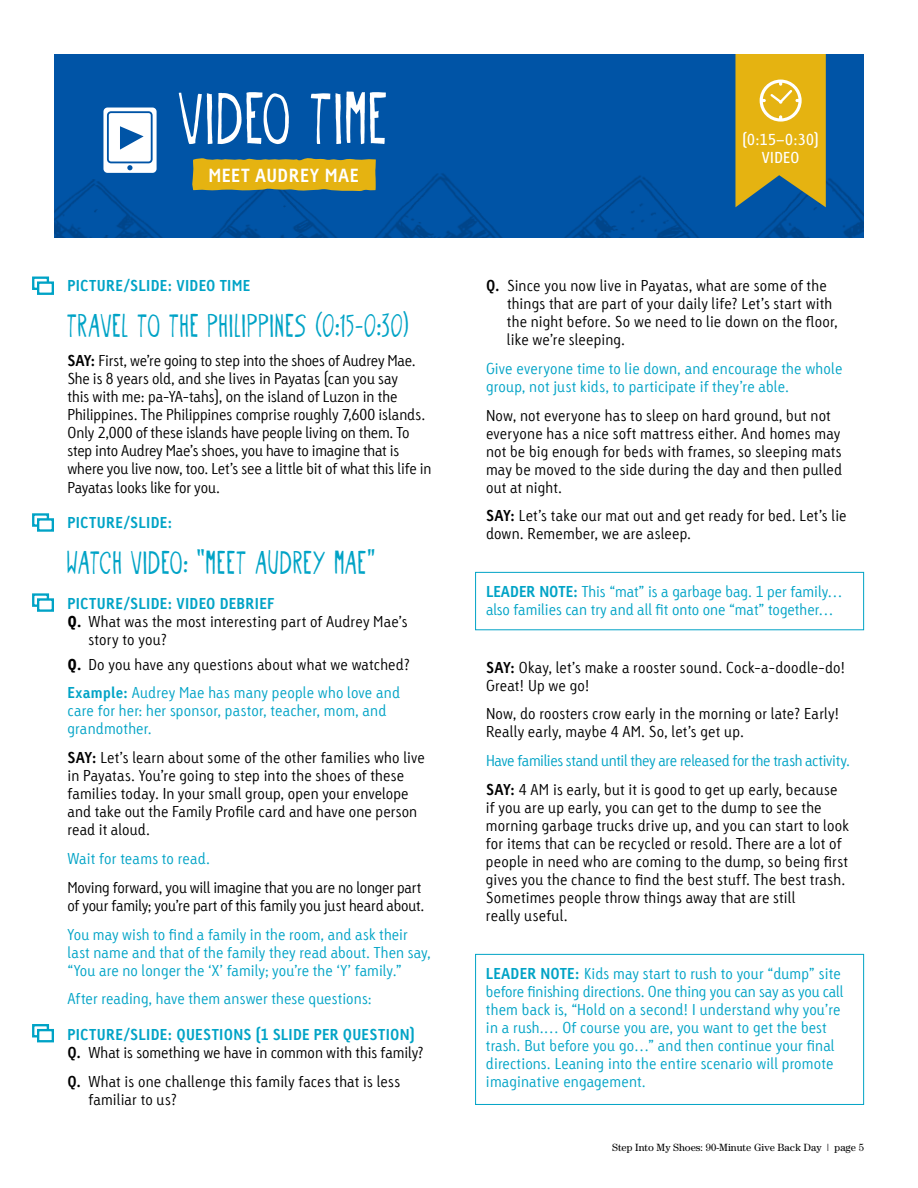
<style>
.page{position:relative;width:918px;height:1188px;background:#fff}
.page>*{position:absolute;margin:0;border:0;box-sizing:border-box;transform-origin:0 0}
.t1{font:80.7px "Oyster";letter-spacing:.025em;color:#fff}
.t2{font:36px "Oyster";letter-spacing:.025em;color:#00a3c6}
.t3{font:18px "Linotype Tetria Bold Tab";letter-spacing:.03em;color:#fff}
.t4{font:300 15px/18px "Tetria LT Com";letter-spacing:.01em;color:#000}
.t5{font:300 15px/18px "Tetria LT Com";letter-spacing:.005em;color:#00a3c6}
.t6{font:300 15px/18px "Tetria LT Com";letter-spacing:-.01em;color:#000}
.t7{font:300 15px/18px "Tetria LT Com";letter-spacing:-.015em;color:#000}
.t8{font:300 15px/28.8px "Tetria LT Com";letter-spacing:-.015em;color:#00a3c6}
.t9{font:700 15px "Tetria LT Com";letter-spacing:.02em;color:#00a3c6}
.t10{font:15px/18px "Linotype Tetria Regular Tab";letter-spacing:.03em;color:#fff;text-align:center}
.t11{font:10.5px "Century Std";color:#000}
.s1{font-weight:700}
.s2{font-weight:900}
.s3{font-weight:700;color:#00a3c6}
.s4{color:#00a3c6}
.s5{font-weight:700;color:#000}
.s6{color:#000}
</style>
<div class="page">
<div style="left:54px;top:54px;width:810px;height:183px;background:#0054a6"></div>
<img style="left:54px;top:173px;width:810px;height:64px">
<svg style="left:192px;top:158px;width:184px;height:33px;background:#d3ab1c"></svg>
<svg style="left:103px;top:108px;width:54px;height:65px;background:#cbdcec"></svg>
<svg style="left:735px;top:54px;width:91px;height:153px;background:#ccab29"></svg>
<div style="left:475px;top:572px;width:389px;height:58px;border:1px solid #00a3c6"></div>
<div style="left:475px;top:954px;width:389px;height:151px;border:1px solid #00a3c6"></div>
<div style="left:32px;top:1024px;width:17px;height:13px;border:2px solid #00a3c6"></div>
<div style="left:37px;top:1029px;width:17px;height:13px;background:#fff;border:2px solid #00a3c6"></div>
<div style="left:32px;top:513px;width:17px;height:14px;border:2px solid #00a3c6"></div>
<div style="left:37px;top:518px;width:17px;height:14px;background:#fff;border:2px solid #00a3c6"></div>
<div style="left:32px;top:593px;width:17px;height:14px;border:2px solid #00a3c6"></div>
<div style="left:37px;top:598px;width:17px;height:14px;background:#fff;border:2px solid #00a3c6"></div>
<div style="left:32px;top:277px;width:17px;height:13px;border:2px solid #00a3c6"></div>
<div style="left:37px;top:281px;width:17px;height:14px;background:#fff;border:2px solid #00a3c6"></div>
<h1 class="t1" style="left:179px;top:73px;width:212px">VIDEO TIME</h1>
<p class="t3" style="left:208px;top:164px;width:152px">MEET AUDREY MAE</p>
<p class="t9" style="left:68px;top:276px;width:184px">PICTURE/SLIDE: VIDEO TIME</p>
<h2 class="t2" style="left:68px;top:306px;width:343px">TRAVEL TO THE PHILIPPINES (0:15-0:30)</h2>
<p class="t6" style="left:68px;top:351px;width:366px"><span class="s1">SAY:</span> First, we’re going to step into the shoes of Audrey Mae.<br>She is 8 years old, and she lives in Payatas (can you say<br>this with me: pa-YA-tahs), on the island of Luzon in the Philippines. The Philippines comprise roughly 7,600 islands.<br>Only 2,000 of these islands have people living on them. To step into Audrey Mae’s shoes, you have to imagine that is where you live now, too. Let’s see a little bit of what this life in</p>
<p class="t6" style="left:67px;top:479px;width:154px">Payatas looks like for you.</p>
<p class="t9" style="left:67px;top:513px;width:106px">PICTURE/SLIDE:</p>
<h2 class="t2" style="left:68px;top:542px;width:309px">WATCH VIDEO: “MEET AUDREY MAE”</h2>
<p class="t9" style="left:68px;top:593px;width:208px">PICTURE/SLIDE: VIDEO DEBRIEF</p>
<p class="t4" style="left:68px;top:612px;width:342px"><span class="s2">Q.</span> What was the most interesting part of Audrey Mae’s</p>
<p class="t4" style="left:88px;top:630px;width:80px">story to you?</p>
<p class="t4" style="left:67px;top:650px;width:344px;line-height:28.8px"><span class="s2">Q.</span> Do you have any questions about what we watched?<br><span class="s3">Example:</span> <span class="s4">Audrey Mae has many people who love and</span></p>
<p class="t5" style="left:68px;top:702px;width:320px">care for her: her sponsor, pastor, teacher, mom, and grandmother.</p>
<p class="t4" style="left:67px;top:749px;width:359px"><span class="s1">SAY:</span> Let’s learn about some of the other families who live in Payatas. You’re going to step into the shoes of these families today. In your small group, open your envelope and take out the Family Profile card and have one person read it aloud.</p>
<p class="t5" style="left:67px;top:849px;width:144px">Wait for teams to read.</p>
<p class="t7" style="left:67px;top:878px;width:359px">Moving forward, you will imagine that you are no longer part of your family; you’re part of this family you just heard about.</p>
<p class="t5" style="left:67px;top:925px;width:365px">You may wish to find a family in the room, and ask their last name and that of the family they read about. Then say, “You are no longer the ‘X’ family; you’re the ‘Y’ family.”</p>
<p class="t5" style="left:67px;top:990px;width:306px">After reading, have them answer these questions:</p>
<p class="t4" style="left:67px;top:1025px;width:358px"><span class="s3">PICTURE/SLIDE: QUESTIONS (1 SLIDE PER QUESTION)<br></span><span class="s1">Q.</span> What is something we have in common with this family?</p>
<p class="t4" style="left:88px;top:1072px;width:313px;text-indent:-21px"><span class="s1">Q.</span> What is one challenge this family faces that is less familiar to us?</p>
<p class="t10" style="left:742px;top:130px;width:79px">(0:15–0:30)<br>VIDEO</p>
<p class="t4" style="left:507px;top:277px;width:332px;text-indent:-21px"><span class="s1">Q.</span> Since you now live in Payatas, what are some of the things that are part of your daily life? Let’s start with the night before. So we need to lie down on the floor, like we’re sleeping.</p>
<p class="t5" style="left:486px;top:359px;width:358px">Give everyone time to lie down, and encourage the whole group, not just kids, to participate if they’re able.</p>
<p class="t4" style="left:486px;top:406px;width:358px">Now, not everyone has to sleep on hard ground, but not everyone has a nice soft mattress either. And homes may not be big enough for beds with frames, so sleeping mats may be moved to the side during the day and then pulled out at night.</p>
<p class="t4" style="left:486px;top:507px;width:362px"><span class="s1">SAY:</span> Let’s take our mat out and get ready for bed. Let’s lie down. Remember, we are asleep.</p>
<p class="t5" style="left:486px;top:583px;width:358px"><span class="s1">LEADER NOTE:</span> This “mat” is a garbage bag. 1 per family… also families can try and all fit onto one “mat” together…</p>
<p class="t4" style="left:486px;top:658px;width:361px"><span class="s1">SAY:</span> Okay, let’s make a rooster sound. Cock-a-doodle-do!<br>Great! Up we go!</p>
<p class="t4" style="left:486px;top:705px;width:355px">Now, do roosters crow early in the morning or late? Early!<br>Really early, maybe 4 AM. So, let’s get up.</p>
<p class="t8" style="left:486px;top:746px;width:366px">Have families stand until they are released for the trash activity.<br><span class="s5">SAY:</span> <span class="s6">4 AM is early, but it is good to get up early, because</span></p>
<p class="t4" style="left:486px;top:799px;width:365px">if you are up early, you can get to the dump to see the morning garbage trucks drive up, and you can start to look for items that can be recycled or resold. There are a lot of people in need who are coming to the dump, so being first gives you the chance to find the best stuff. The best trash.<br>Sometimes people throw things away that are still<br>really useful.</p>
<p class="t5" style="left:486px;top:964px;width:359px"><span class="s1">LEADER NOTE:</span> Kids may start to rush to your “dump” site before finishing directions. One thing you can say as you call them back is, “Hold on a second! I understand why you’re in a rush.… Of course you are, you want to get the best trash. But before you go…” and then continue your final directions. Leaning into the entire scenario will promote imaginative engagement.</p>
<p class="t11" style="left:612px;top:1142px;width:253px">Step Into My Shoes: 90-Minute Give Back Day | page 5</p>
</div>
